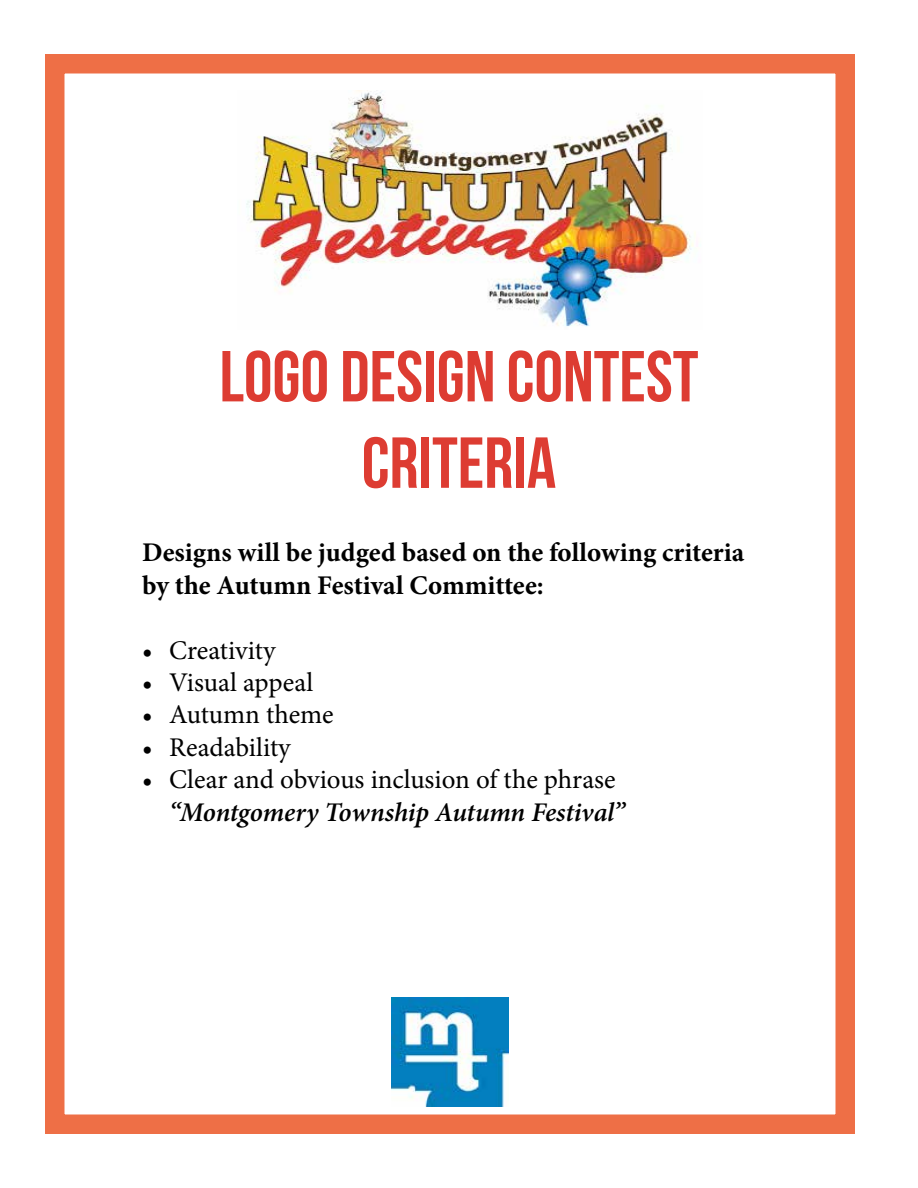
<style>
.page{position:relative;width:918px;height:1188px;background:#fff}
.page>*{position:absolute;margin:0;border:0;box-sizing:border-box;transform-origin:0 0}
.t1{font:72px/86.4px "Bebas Neue";color:#dd3c32;text-align:center}
.t2{font:27px "Minion Pro";color:#000}
.t3{font:700 27px/32.4px "Minion Pro";color:#000}
.t4{font:italic 600 27px "Minion Pro";letter-spacing:-.01em;color:#000}
</style>
<div class="page">
<img style="left:246px;top:90px;width:450px;height:237px">
<div style="left:45px;top:54px;width:810px;height:1080px;border:20px solid #ee6f46"></div>
<img style="left:392px;top:997px;width:116px;height:110px">
<h1 class="t1" style="left:220px;top:332px;width:480px">LOGO DESIGN CONTEST<br>CRITERIA</h1>
<p class="t3" style="left:142px;top:536px;width:604px">Designs will be judged based on the following criteria by the Autumn Festival Committee:</p>
<p class="t2" style="left:142px;top:632px;width:135px">• Creativity</p>
<p class="t2" style="left:142px;top:664px;width:173px">• Visual appeal</p>
<p class="t2" style="left:142px;top:697px;width:193px">• Autumn theme</p>
<p class="t2" style="left:142px;top:729px;width:150px">• Readability</p>
<p class="t2" style="left:142px;top:762px;width:475px">• Clear and obvious inclusion of the phrase</p>
<p class="t4" style="left:169px;top:793px;width:458px">“Montgomery Township Autumn Festival”</p>
</div>
